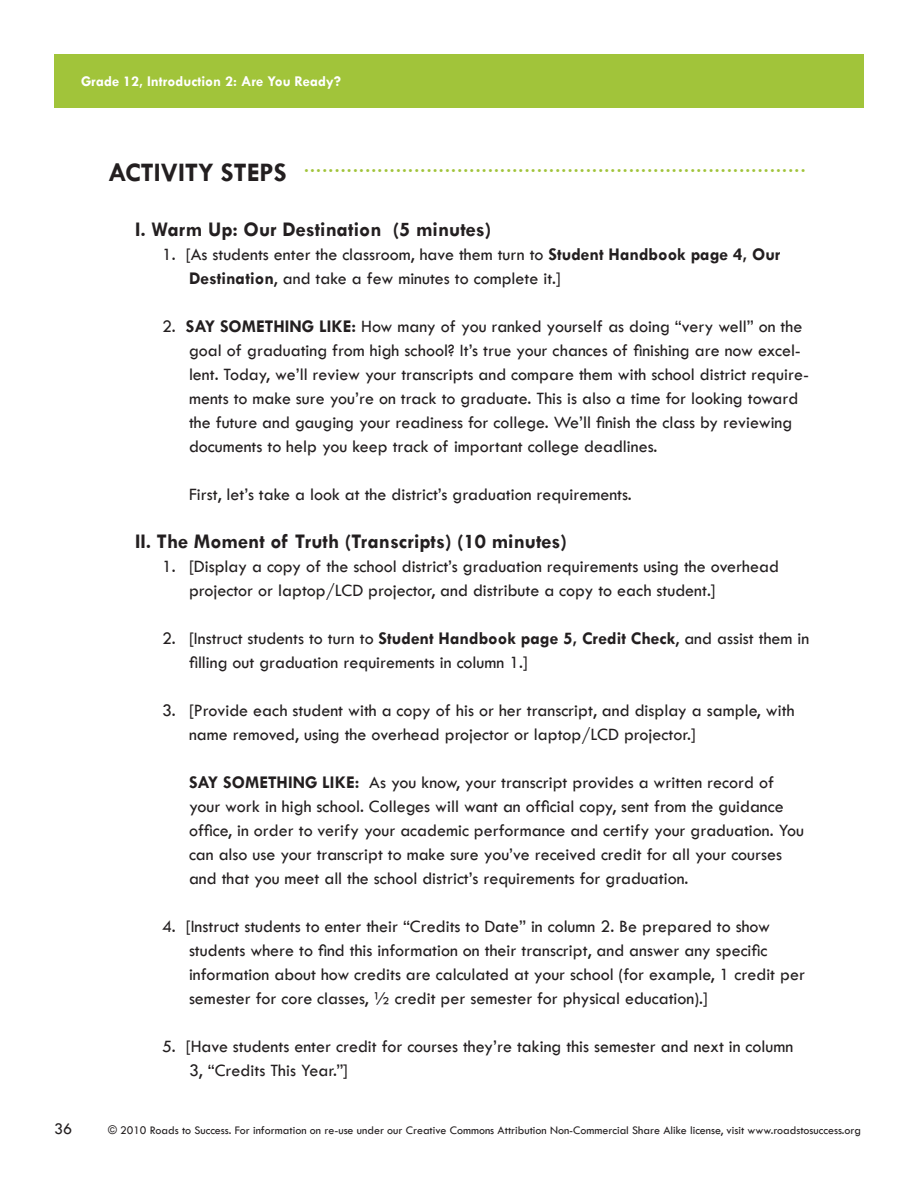
<style>
.page{position:relative;width:918px;height:1188px;background:#fff}
.page>*{position:absolute;margin:0;border:0;box-sizing:border-box;transform-origin:0 0}
.A_NumberListRoman{font:700 21px "Tw Cen";color:#231f20}
.LO_Head1{font:700 18.75px "Tw Cen";color:#a1c43a}
.A_NumberList2{font:18px/24px "Tw Cen";color:#231f20}
.A_Text{font:18px/24px "Tw Cen";color:#231f20}
.A_NumberList1{font:18px/24px "Tw Cen";color:#231f20}
.t1{font:16.5px "Tw Cen";color:#231f20}
.t2{font:700 15px "Tw Cen";color:#fff}
.t3{font:12px "Tw Cen";color:#231f20}
.s1{font-size:27px;color:#231f20}
.s2{font-weight:700}
</style>
<div class="page">
<div style="left:54px;top:54px;width:810px;height:54px;background:#a1c43a"></div>
<p class="t2" style="left:81px;top:72px;width:262px">Grade 12, Introduction 2: Are You Ready?</p>
<p class="LO_Head1" style="left:108px;top:155px;width:699px"><span class="s1">ACTIVITY STEPS</span> ..................................................................................</p>
<p class="A_NumberListRoman" style="left:135px;top:217px;width:358px">I. Warm Up: Our Destination (5 minutes)</p>
<p class="A_NumberList1" style="left:189px;top:243px;width:593px;text-indent:-27px">1. [As students enter the classroom, have them turn to <span class="s2">Student Handbook page 4, Our<br>Destination</span>, and take a few minutes to complete it.]</p>
<p class="A_NumberList2" style="left:189px;top:315px;width:622px;text-indent:-27px">2. <span class="s2">SAY SOMETHING LIKE:</span> How many of you ranked yourself as doing “very well” on the goal of graduating from high school? It’s true your chances of finishing are now excel&shy;lent. Today, we’ll review your transcripts and compare them with school district require&shy;ments to make sure you’re on track to graduate. This is also a time for looking toward the future and gauging your readiness for college. We’ll finish the class by reviewing documents to help you keep track of important college deadlines.</p>
<p class="A_Text" style="left:189px;top:483px;width:444px">First, let’s take a look at the district’s graduation requirements.</p>
<p class="A_NumberListRoman" style="left:135px;top:529px;width:434px">II. The Moment of Truth (Transcripts) (10 minutes)</p>
<p class="A_NumberList1" style="left:189px;top:555px;width:592px;text-indent:-27px">1. [Display a copy of the school district’s graduation requirements using the overhead projector or laptop/LCD projector, and distribute a copy to each student.]</p>
<p class="A_NumberList2" style="left:189px;top:627px;width:622px;text-indent:-27px">2. [Instruct students to turn to <span class="s2">Student Handbook page 5, Credit Check</span>, and assist them in filling out graduation requirements in column 1.]</p>
<p class="A_NumberList2" style="left:189px;top:699px;width:607px;text-indent:-27px">3. [Provide each student with a copy of his or her transcript, and display a sample, with name removed, using the overhead projector or laptop/LCD projector.]</p>
<p class="A_Text" style="left:189px;top:771px;width:617px"><span class="s2">SAY SOMETHING LIKE:</span> As you know, your transcript provides a written record of your work in high school. Colleges will want an official copy, sent from the guidance office, in order to verify your academic performance and certify your graduation. You can also use your transcript to make sure you’ve received credit for all your courses and that you meet all the school district’s requirements for graduation.</p>
<p class="A_NumberList2" style="left:189px;top:915px;width:618px;text-indent:-27px">4. [Instruct students to enter their “Credits to Date” in column 2. Be prepared to show students where to find this information on their transcript, and answer any specific information about how credits are calculated at your school (for example, 1 credit per semester for core classes, ½ credit per semester for physical education).]</p>
<p class="A_NumberList2" style="left:189px;top:1035px;width:606px;text-indent:-27px">5. [Have students enter credit for courses they’re taking this semester and next in column<br>3, “Credits This Year.”]</p>
<p class="t1" style="left:54px;top:1119px;width:20px">36</p>
<p class="t3" style="left:108px;top:1123px;width:755px">© 2010 Roads to Success. For information on re-use under our Creative Commons Attribution Non-Commercial Share Alike license, visit www.roadstosuccess.org</p>
</div>
